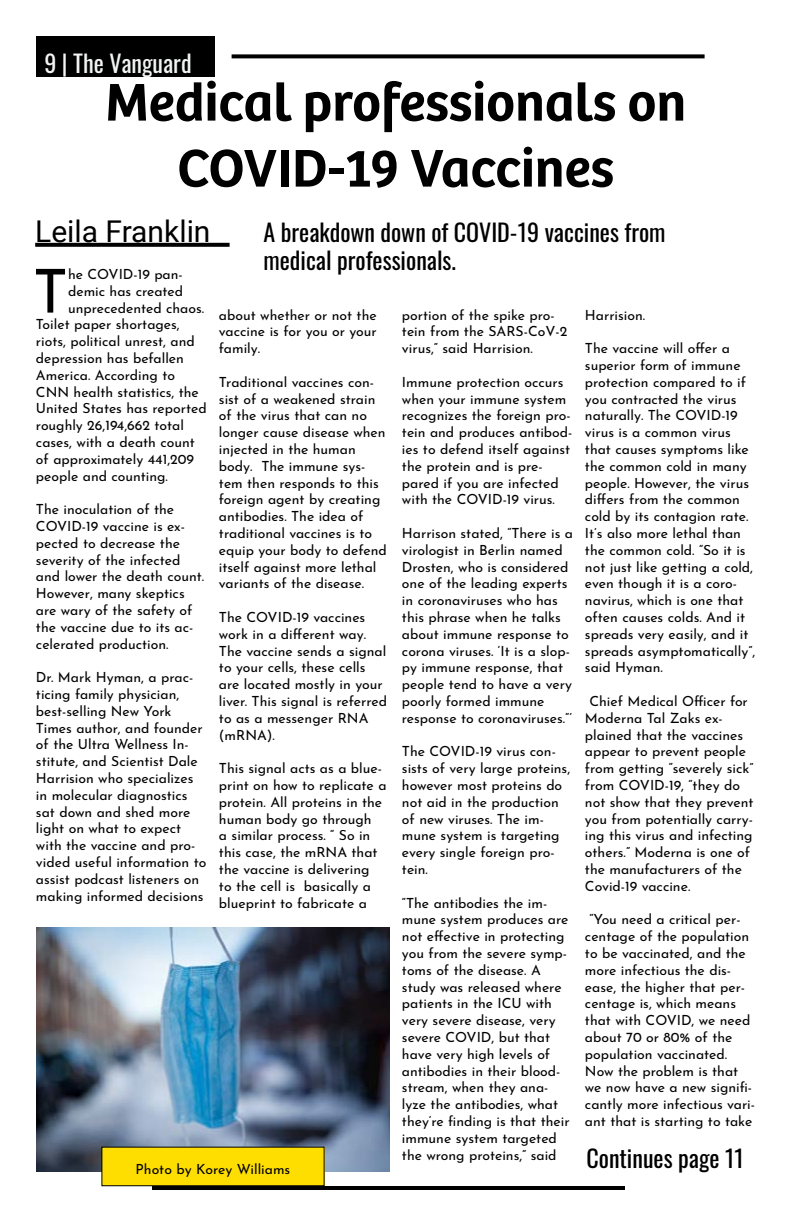
<style>
.page{position:relative;width:792px;height:1224px;background:#fff}
.page>*{position:absolute;margin:0;border:0;box-sizing:border-box;transform-origin:0 0}
.t1{font:60.5px "Josefin Sans";color:#000}
.t2{font:600 55px/66px "Bree";color:#000;text-align:center}
.t3{font:30px "Roboto";color:#000}
.t4{font:24px/28.8px "Oswald";color:#000}
.t5{font:24px "Oswald";color:#f2f3f3}
.t6{font:14px/16.8px "Josefin Sans";color:#000}
</style>
<div class="page">
<div style="left:36px;top:36px;width:179px;height:41px;background:#000"></div>
<svg style="left:232px;top:54px;width:473px;height:4px;background:#191919"></svg>
<hr style="left:152px;top:1186px;width:473px;height:4px;background:#000">
<svg style="left:35px;top:243px;width:195px;height:4px"></svg>
<img style="left:36px;top:927px;width:354px;height:244px">
<div style="left:102px;top:1147px;width:222px;height:39px;background:#fede01"></div>
<h3 class="t5" style="left:44px;top:42px;width:149px">9 | The Vanguard</h3>
<h2 class="t2" style="left:105px;top:65px;width:583px">Medical professionals on<br>COVID-19 Vaccines</h2>
<h3 class="t3" style="left:35px;top:210px;width:177px">Leila Franklin</h3>
<h1 class="t1" style="left:33px;top:241px;width:37px">T</h1>
<p class="t6" style="left:68px;top:264px;width:116px">he COVID-19 pan-</p>
<h3 class="t4" style="left:264px;top:215px;width:404px">A breakdown down of COVID-19 vaccines from medical professionals.</h3>
<p class="t6" style="left:68px;top:281px;width:117px">demic has created</p>
<p class="t6" style="left:68px;top:298px;width:138px">unprecedented chaos.</p>
<p class="t6" style="left:36px;top:314px;width:145px">Toilet paper shortages,</p>
<p class="t6" style="left:36px;top:331px;width:160px">riots, political unrest, and</p>
<p class="t6" style="left:36px;top:348px;width:149px">depression has befallen</p>
<p class="t6" style="left:36px;top:365px;width:141px">America. According to</p>
<p class="t6" style="left:36px;top:382px;width:164px">CNN health statistics, the</p>
<p class="t6" style="left:36px;top:398px;width:172px">United States has reported</p>
<p class="t6" style="left:36px;top:415px;width:150px">roughly 26,194,662 total</p>
<p class="t6" style="left:36px;top:432px;width:160px">cases, with a death count</p>
<p class="t6" style="left:36px;top:449px;width:160px">of approximately 441,209</p>
<p class="t6" style="left:36px;top:466px;width:133px">people and counting.</p>
<p class="t6" style="left:36px;top:499px;width:170px">The inoculation of the<br>COVID-19 vaccine is ex&shy;pected to decrease the severity of the infected and lower the death count.<br>However, many skeptics are wary of the safety of the vaccine due to its ac&shy;celerated production.</p>
<p class="t6" style="left:36px;top:667px;width:172px">Dr. Mark Hyman, a prac&shy;ticing family physician, best-selling New York<br>Times author, and founder of the Ultra Wellness In&shy;stitute, and Scientist Dale<br>Harrision who specializes in molecular diagnostics sat down and shed more light on what to expect with the vaccine and pro&shy;vided useful information to assist podcast listeners on making informed decisions</p>
<p class="t6" style="left:219px;top:304px;width:159px;text-align:justify">about whether or not the vaccine is for you or your family.</p>
<p class="t6" style="left:219px;top:372px;width:169px">Traditional vaccines con&shy;sist of a weakened strain of the virus that can no longer cause disease when injected in the human body. The immune sys&shy;tem then responds to this foreign agent by creating antibodies. The idea of traditional vaccines is to equip your body to defend itself against more lethal variants of the disease.</p>
<p class="t6" style="left:219px;top:607px;width:169px">The COVID-19 vaccines work in a different way.<br>The vaccine sends a signal to your cells, these cells are located mostly in your liver. This signal is referred to as a messenger RNA (mRNA).</p>
<p class="t6" style="left:219px;top:758px;width:169px">This signal acts as a blue&shy;print on how to replicate a protein. All proteins in the human body go through<br>a similar process. “ So in this case, the mRNA that the vaccine is delivering<br>to the cell is basically a blueprint to fabricate a</p>
<p class="t6" style="left:402px;top:304px;width:167px">portion of the spike pro&shy;tein from the SARS-CoV-2 virus,” said Harrision.</p>
<p class="t6" style="left:402px;top:372px;width:172px">Immune protection occurs when your immune system recognizes the foreign pro&shy;tein and produces antibod&shy;ies to defend itself against the protein and is pre&shy;pared if you are infected with the COVID-19 virus.</p>
<p class="t6" style="left:402px;top:523px;width:173px">Harrison stated, “There is a virologist in Berlin named<br>Drosten, who is considered one of the leading experts in coronaviruses who has this phrase when he talks about immune response to corona viruses. ‘It is a slop&shy;py immune response, that people tend to have a very poorly formed immune response to coronaviruses.”’</p>
<p class="t6" style="left:402px;top:741px;width:170px">The COVID-19 virus con&shy;sists of very large proteins, however most proteins do not aid in the production of new viruses. The im&shy;mune system is targeting every single foreign pro&shy;tein.</p>
<p class="t6" style="left:402px;top:892px;width:169px">“The antibodies the im&shy;mune system produces are not effective in protecting you from the severe symp&shy;toms of the disease. A study was released where patients in the ICU with very severe disease, very severe COVID, but that have very high levels of antibodies in their blood&shy;stream, when they ana&shy;lyze the antibodies, what they’re finding is that their immune system targeted the wrong proteins,” said</p>
<p class="t6" style="left:585px;top:304px;width:62px">Harrision.</p>
<p class="t6" style="left:585px;top:338px;width:172px">The vaccine will offer a superior form of immune protection compared to if you contracted the virus naturally. The COVID-19 virus is a common virus that causes symptoms like the common cold in many people. However, the virus differs from the common cold by its contagion rate.<br>It’s also more lethal than the common cold. “So it is not just like getting a cold, even though it is a coro&shy;navirus, which is one that often causes colds. And it spreads very easily, and it spreads asymptomatically”, said Hyman.</p>
<p class="t6" style="left:585px;top:691px;width:170px;text-indent:4px">Chief Medical Officer for<br>Moderna Tal Zaks ex&shy;plained that the vaccines appear to prevent people from getting “severely sick” from COVID-19, “they do not show that they prevent you from potentially carry&shy;ing this virus and infecting others.” Moderna is one of the manufacturers of the<br>Covid-19 vaccine.</p>
<p class="t6" style="left:585px;top:909px;width:172px;text-indent:4px">“You need a critical per&shy;centage of the population to be vaccinated, and the more infectious the dis&shy;ease, the higher that per&shy;centage is, which means that with COVID, we need about 70 or 80% of the population vaccinated.<br>Now the problem is that we now have a new signifi&shy;cantly more infectious vari&shy;ant that is starting to take</p>
<h3 class="t4" style="left:586px;top:1141px;width:159px">Continues page 11</h3>
<p class="t6" style="left:136px;top:1159px;width:156px">Photo by Korey Williams</p>
</div>
